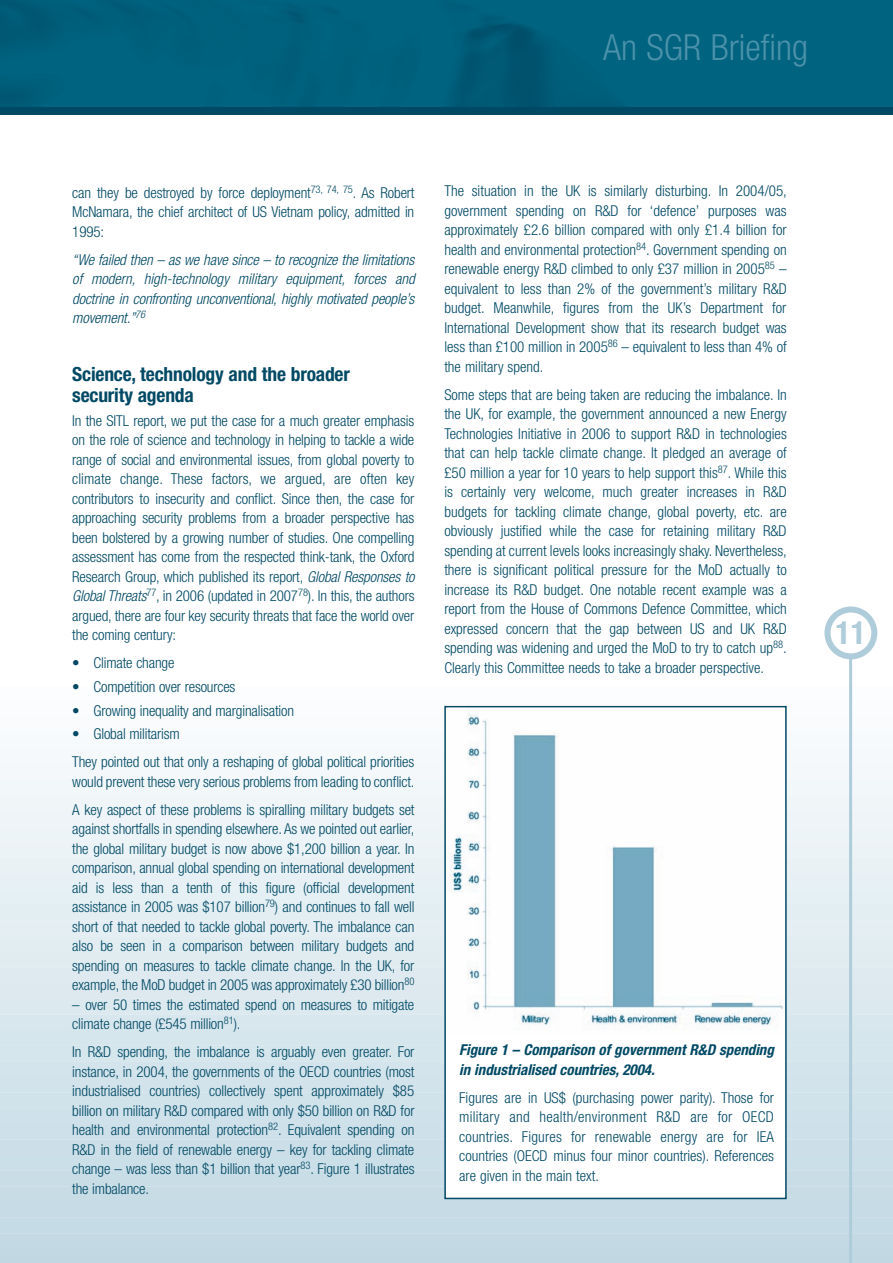
<style>
.page{position:relative;width:893px;height:1263px;background:#fff}
.page>*{position:absolute;margin:0;border:0;box-sizing:border-box;transform-origin:0 0}
.t1{font:300 condensed 36px "Helvetica Neue";color:#4b92aa}
.t2{font:700 condensed 31.95px "Helvetica Neue";color:#aeccda}
.t3{font:700 condensed 19.5px/21px "Helvetica Neue";letter-spacing:-.01em;color:#004964}
.t4{font:300 condensed 15px/19.5px "Helvetica Neue";letter-spacing:-.01em;color:#004964;text-align:justify}
.t5{font:italic 300 condensed 15px/19.5px "Helvetica Neue";letter-spacing:-.01em;color:#004964;text-align:justify}
.t6{font:italic 700 condensed 15px/19.5px "Helvetica Neue";color:#004964}
.s1{font-style:italic}
</style>
<div class="page">
<div style="left:0;top:0;width:893px;height:115px;background:#004964"></div>
<img style="left:0;top:0;width:893px;height:106px">
<div style="left:0;top:696px;width:893px;height:27px;background:#fafcfd"></div>
<div style="left:0;top:711px;width:893px;height:28px;background:#f9fbfd"></div>
<div style="left:0;top:727px;width:893px;height:27px;background:#f7fafc"></div>
<div style="left:0;top:743px;width:893px;height:27px;background:#f5f9fb"></div>
<div style="left:0;top:758px;width:893px;height:28px;background:#f4f8fb"></div>
<div style="left:0;top:774px;width:893px;height:27px;background:#f2f7fa"></div>
<div style="left:0;top:790px;width:893px;height:27px;background:#f0f6f8"></div>
<div style="left:0;top:805px;width:893px;height:27px;background:#eef4f7"></div>
<div style="left:0;top:821px;width:893px;height:27px;background:#edf4f7"></div>
<div style="left:0;top:837px;width:893px;height:27px;background:#ebf3f6"></div>
<div style="left:0;top:852px;width:893px;height:27px;background:#e9f1f5"></div>
<div style="left:0;top:868px;width:893px;height:27px;background:#e7f1f5"></div>
<div style="left:0;top:883px;width:893px;height:28px;background:#e5f0f4"></div>
<div style="left:0;top:899px;width:893px;height:27px;background:#e3eef3"></div>
<div style="left:0;top:915px;width:893px;height:27px;background:#e4eef3"></div>
<div style="left:0;top:930px;width:893px;height:28px;background:#e2edf2"></div>
<div style="left:0;top:946px;width:893px;height:27px;background:#e1ecf1"></div>
<div style="left:0;top:962px;width:893px;height:27px;background:#dfeaf0"></div>
<div style="left:0;top:977px;width:893px;height:27px;background:#dde9ef"></div>
<div style="left:0;top:993px;width:893px;height:27px;background:#dce9ef"></div>
<div style="left:0;top:1008px;width:893px;height:28px;background:#d8e7ee"></div>
<div style="left:0;top:1024px;width:893px;height:27px;background:#d6e6ed"></div>
<div style="left:0;top:1040px;width:893px;height:27px;background:#d5e6ed"></div>
<div style="left:0;top:1055px;width:893px;height:28px;background:#d4e4ec"></div>
<div style="left:0;top:1071px;width:893px;height:27px;background:#d2e3eb"></div>
<div style="left:0;top:1087px;width:893px;height:27px;background:#d0e2ea"></div>
<div style="left:0;top:1102px;width:893px;height:28px;background:#cfe1ea"></div>
<div style="left:0;top:1118px;width:893px;height:27px;background:#cee0e9"></div>
<div style="left:0;top:1134px;width:893px;height:27px;background:#ccdfe8"></div>
<div style="left:0;top:1149px;width:893px;height:27px;background:#cbdfe8"></div>
<div style="left:0;top:1165px;width:893px;height:27px;background:#c9dde7"></div>
<div style="left:0;top:1180px;width:893px;height:28px;background:#c8dce6"></div>
<div style="left:0;top:1196px;width:893px;height:27px;background:#c6dbe5"></div>
<div style="left:0;top:1212px;width:893px;height:27px;background:#c5dbe5"></div>
<div style="left:0;top:1227px;width:893px;height:28px;background:#c3d9e4"></div>
<div style="left:0;top:1243px;width:893px;height:20px;background:#c1d8e3"></div>
<hr style="left:849px;top:656px;width:3px;height:607px;background:#aeccda">
<svg style="left:824px;top:606px;width:53px;height:53px"></svg>
<div style="left:445px;top:707px;width:341px;height:491px;background:#fff"></div>
<img style="left:449px;top:713px;width:334px;height:317px">
<div style="left:444px;top:706px;width:343px;height:493px;border:2px solid #004964"></div>
<h1 class="t1" style="left:603px;top:34px;width:206px">An SGR Briefing</h1>
<p class="t4" style="left:72px;top:184px;width:344px">can they be destroyed by force deployment<sup>73,</sup> <sup>74,</sup> <sup>75</sup>. As Robert McNamara, the chief architect of US Vietnam policy, admitted in 1995:</p>
<p class="t5" style="left:72px;top:251px;width:344px">“We failed then – as we have since – to recognize the limitations of modern, high-technology military equipment, forces and doctrine in confronting unconventional, highly motivated people’s movement.”<sup>76</sup></p>
<h3 class="t3" style="left:72px;top:365px;width:279px">Science, technology and the broader security agenda</h3>
<p class="t4" style="left:72px;top:412px;width:344px">In the SITL report, we put the case for a much greater emphasis on the role of science and technology in helping to tackle a wide range of social and environmental issues, from global poverty to climate change. These factors, we argued, are often key contributors to insecurity and conflict. Since then, the case for approaching security problems from a broader perspective has been bolstered by a growing number of studies. One compelling assessment has come from the respected think-tank, the Oxford Research Group, which published its report, <span class="s1">Global Responses to Global Threats</span><sup>77</sup>, in 2006 (updated in 2007<sup>78</sup>). In this, the authors argued, there are four key security threats that face the world over the coming century:</p>
<p class="t4" style="left:72px;top:654px;width:104px">• Climate change</p>
<p class="t4" style="left:72px;top:678px;width:165px">• Competition over resources</p>
<p class="t4" style="left:72px;top:702px;width:223px">• Growing inequality and marginalisation</p>
<p class="t4" style="left:72px;top:721px;width:343px;line-height:28px">• Global militarism<br>They pointed out that only a reshaping of global political priorities</p>
<p class="t4" style="left:72px;top:769px;width:344px;line-height:28px">would prevent these very serious problems from leading to conflict.<br>A key aspect of these problems is spiralling military budgets set</p>
<p class="t4" style="left:72px;top:820px;width:344px">against shortfalls in spending elsewhere. As we pointed out earlier, the global military budget is now above $1,200 billion a year. In comparison, annual global spending on international development aid is less than a tenth of this figure (official development assistance in 2005 was $107 billion<sup>79</sup>) and continues to fall well short of that needed to tackle global poverty. The imbalance can also be seen in a comparison between military budgets and spending on measures to tackle climate change. In the UK, for example, the MoD budget in 2005 was approximately £30 billion<sup>80</sup></p>
<p class="t4" style="left:72px;top:996px;width:343px">– over 50 times the estimated spend on measures to mitigate climate change (£545 million<sup>81</sup>).</p>
<p class="t4" style="left:72px;top:1043px;width:344px">In R&amp;D spending, the imbalance is arguably even greater. For instance, in 2004, the governments of the OECD countries (most industrialised countries) collectively spent approximately $85 billion on military R&amp;D compared with only $50 billion on R&amp;D for health and environmental protection<sup>82</sup>. Equivalent spending on R&amp;D in the field of renewable energy – key for tackling climate change – was less than $1 billion that year<sup>83</sup>. Figure 1 illustrates the imbalance.</p>
<p class="t4" style="left:444px;top:182px;width:344px">The situation in the UK is similarly disturbing. In 2004/05, government spending on R&amp;D for ‘defence’ purposes was approximately £2.6 billion compared with only £1.4 billion for health and environmental protection<sup>84</sup>. Government spending on renewable energy R&amp;D climbed to only £37 million in 2005<sup>85</sup> – equivalent to less than 2% of the government’s military R&amp;D budget. Meanwhile, figures from the UK’s Department for International Development show that its research budget was less than £100 million in 2005<sup>86</sup> – equivalent to less than 4% of the military spend.</p>
<p class="t4" style="left:444px;top:386px;width:344px">Some steps that are being taken are reducing the imbalance. In the UK, for example, the government announced a new Energy Technologies Initiative in 2006 to support R&amp;D in technologies that can help tackle climate change. It pledged an average of £50 million a year for 10 years to help support this<sup>87</sup>. While this is certainly very welcome, much greater increases in R&amp;D budgets for tackling climate change, global poverty, etc. are obviously justified while the case for retaining military R&amp;D spending at current levels looks increasingly shaky. Nevertheless, there is significant political pressure for the MoD actually to increase its R&amp;D budget. One notable recent example was a report from the House of Commons Defence Committee, which expressed concern that the gap between US and UK R&amp;D spending was widening and urged the MoD to try to catch up<sup>88</sup>.<br>Clearly this Committee needs to take a broader perspective.</p>
<p class="t6" style="left:459px;top:1041px;width:316px">Figure 1 – Comparison of government R&amp;D spending in industrialised countries, 2004.</p>
<p class="t4" style="left:459px;top:1089px;width:316px">Figures are in US$ (purchasing power parity). Those for military and health/environment R&amp;D are for OECD countries. Figures for renewable energy are for IEA countries (OECD minus four minor countries). References are given in the main text.</p>
<h2 class="t2" style="left:835px;top:621px;width:32px">11</h2>
</div>
